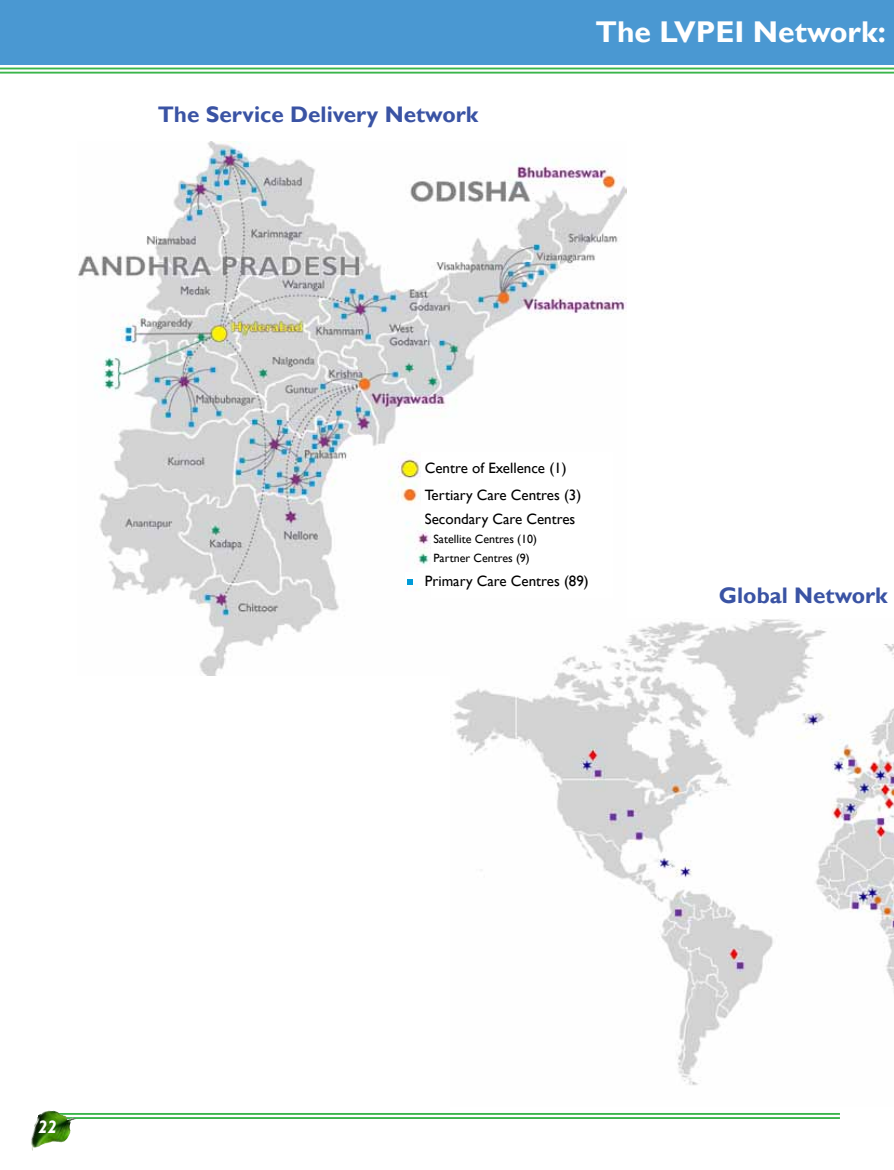
<style>
.page{position:relative;width:894px;height:1170px;background:#fff}
.page>*{position:absolute;margin:0;border:0;box-sizing:border-box;transform-origin:0 0}
.t1{font:700 30px "Gill Sans";color:#fff}
.t2{font:700 22.5px "Gill Sans";color:#3a53a4}
.t3{font:italic 700 18px "Gill Sans";color:#fff}
.t4{font:15px "Gill Sans";color:#000}
.t5{font:12px "Gill Sans";color:#000}
</style>
<div class="page">
<div style="left:54px;top:1113px;width:785px;height:6px;background:#51bd60"></div>
<div style="left:0;top:68px;width:893px;height:6px;background:#39b54a"></div>
<hr style="left:54px;top:1115px;width:785px;height:2px;background:#fff">
<hr style="left:0;top:69px;width:893px;height:3px;background:#fff">
<img style="left:31px;top:1110px;width:45px;height:40px">
<div style="left:0;top:0;width:893px;height:65px;background:#4a98d2"></div>
<img style="left:78px;top:142px;width:548px;height:533px">
<div style="left:418px;top:568px;width:181px;height:20px;background:#fff"></div>
<div style="left:431px;top:452px;width:181px;height:145px;background:#fff"></div>
<div style="left:421px;top:452px;width:182px;height:73px;background:#fff"></div>
<img style="left:451px;top:618px;width:442px;height:467px">
<div style="left:404px;top:572px;width:14px;height:11px;background:#fff"></div>
<svg style="left:407px;top:579px;width:5px;height:6px"></svg>
<h2 class="t2" style="left:158px;top:101px;width:322px">The Service Delivery Network</h2>
<h1 class="t1" style="left:595px;top:13px;width:292px">The LVPEI Network:</h1>
<p class="t4" style="left:424px;top:459px;width:143px">Centre of Exellence (1)</p>
<p class="t4" style="left:424px;top:486px;width:158px">Tertiary Care Centres (3)</p>
<p class="t4" style="left:424px;top:510px;width:152px">Secondary Care Centres</p>
<p class="t5" style="left:433px;top:532px;width:105px">Satellite Centres (10)</p>
<p class="t5" style="left:433px;top:551px;width:98px">Partner Centres (9)</p>
<p class="t4" style="left:424px;top:572px;width:165px">Primary Care Centres (89)</p>
<h2 class="t2" style="left:718px;top:582px;width:170px">Global Network</h2>
<p class="t3" style="left:38px;top:1116px;width:21px">22</p>
</div>
